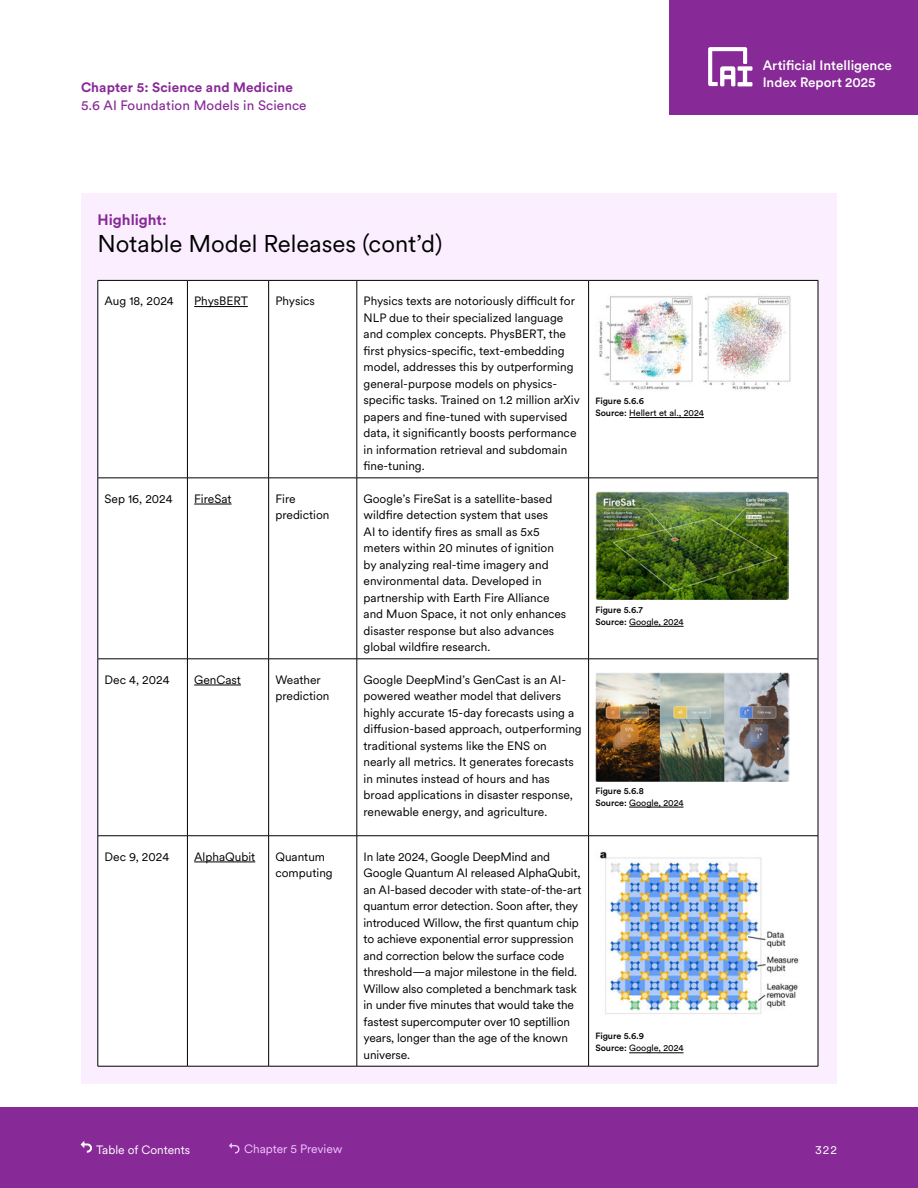
<style>
.page{position:relative;width:918px;height:1188px;background:#fff}
.page>*{position:absolute;margin:0;border:0;box-sizing:border-box;transform-origin:0 0}
.t1{font:24px "Circular XX";color:#000}
.t2{font:700 15px "Circular Std";color:#872996}
.t3{font:500 13.5px/16.5px "Circular Std";color:#fff}
.t4{font:13.5px "Circular Std";letter-spacing:.01em;color:#872996}
.t5{font:700 13.5px "Circular Std";letter-spacing:.01em;color:#872996}
.t6{font:12px/16.5px "Circular XX";color:#000}
.t7{font:12px "Circular XX";color:#fff}
.t8{font:12px "Circular XX";color:#f0c6ff}
.t9{font:500 9px/12px "Circular Std";letter-spacing:-.005em;color:#000}
.s1{font-weight:400}
</style>
<div class="page">
<div style="left:0;top:1107px;width:918px;height:81px;background:#872996"></div>
<div style="left:670px;top:0;width:248px;height:114px;background:#872996"></div>
<svg style="left:708px;top:47px;width:44px;height:39px"></svg>
<svg style="left:81px;top:1141px;width:11px;height:12px"></svg>
<svg style="left:229px;top:1143px;width:11px;height:11px"></svg>
<div style="left:81px;top:193px;width:756px;height:891px;background:#fbefff"></div>
<div style="left:99px;top:281px;width:719px;height:785px;background:#fff"></div>
<hr style="left:98px;top:280px;width:89px;height:1px;background:#000">
<hr style="left:98px;top:281px;width:1px;height:197px;background:#000">
<hr style="left:187px;top:280px;width:82px;height:1px;background:#000">
<hr style="left:187px;top:281px;width:1px;height:197px;background:#000">
<hr style="left:269px;top:280px;width:88px;height:1px;background:#000">
<hr style="left:268px;top:281px;width:1px;height:197px;background:#000">
<hr style="left:357px;top:280px;width:232px;height:1px;background:#000">
<hr style="left:357px;top:281px;width:1px;height:197px;background:#000">
<hr style="left:589px;top:280px;width:229px;height:1px;background:#000">
<hr style="left:588px;top:281px;width:1px;height:197px;background:#000">
<hr style="left:818px;top:281px;width:1px;height:197px;background:#000">
<hr style="left:98px;top:478px;width:89px;height:1px;background:#000">
<hr style="left:98px;top:478px;width:1px;height:181px;background:#000">
<hr style="left:187px;top:478px;width:82px;height:1px;background:#000">
<hr style="left:187px;top:478px;width:1px;height:181px;background:#000">
<hr style="left:269px;top:478px;width:88px;height:1px;background:#000">
<hr style="left:268px;top:478px;width:1px;height:181px;background:#000">
<hr style="left:357px;top:478px;width:232px;height:1px;background:#000">
<hr style="left:357px;top:478px;width:1px;height:181px;background:#000">
<hr style="left:589px;top:478px;width:229px;height:1px;background:#000">
<hr style="left:588px;top:478px;width:1px;height:181px;background:#000">
<hr style="left:818px;top:478px;width:1px;height:181px;background:#000">
<hr style="left:98px;top:659px;width:89px;height:1px;background:#000">
<hr style="left:98px;top:659px;width:1px;height:177px;background:#000">
<hr style="left:187px;top:659px;width:82px;height:1px;background:#000">
<hr style="left:187px;top:659px;width:1px;height:177px;background:#000">
<hr style="left:269px;top:659px;width:88px;height:1px;background:#000">
<hr style="left:268px;top:659px;width:1px;height:177px;background:#000">
<hr style="left:357px;top:659px;width:232px;height:1px;background:#000">
<hr style="left:357px;top:659px;width:1px;height:177px;background:#000">
<hr style="left:589px;top:659px;width:229px;height:1px;background:#000">
<hr style="left:588px;top:659px;width:1px;height:177px;background:#000">
<hr style="left:818px;top:659px;width:1px;height:177px;background:#000">
<hr style="left:98px;top:835px;width:89px;height:1px;background:#000">
<hr style="left:98px;top:836px;width:1px;height:230px;background:#000">
<hr style="left:187px;top:835px;width:82px;height:1px;background:#000">
<hr style="left:187px;top:836px;width:1px;height:230px;background:#000">
<hr style="left:269px;top:835px;width:88px;height:1px;background:#000">
<hr style="left:268px;top:836px;width:1px;height:230px;background:#000">
<hr style="left:357px;top:835px;width:232px;height:1px;background:#000">
<hr style="left:357px;top:836px;width:1px;height:230px;background:#000">
<hr style="left:589px;top:835px;width:229px;height:1px;background:#000">
<hr style="left:588px;top:836px;width:1px;height:230px;background:#000">
<hr style="left:818px;top:836px;width:1px;height:230px;background:#000">
<hr style="left:98px;top:1066px;width:89px;height:1px;background:#000">
<hr style="left:187px;top:1066px;width:82px;height:1px;background:#000">
<hr style="left:269px;top:1066px;width:88px;height:1px;background:#000">
<hr style="left:357px;top:1066px;width:232px;height:1px;background:#000">
<hr style="left:589px;top:1066px;width:229px;height:1px;background:#000">
<hr style="left:194px;top:306px;width:54px;height:1px;background:#000">
<hr style="left:629px;top:417px;width:75px;height:1px;background:#000">
<img style="left:595px;top:294px;width:197px;height:98px">
<hr style="left:194px;top:504px;width:38px;height:1px;background:#000">
<hr style="left:629px;top:626px;width:55px;height:1px;background:#000">
<img style="left:595px;top:491px;width:193px;height:109px">
<hr style="left:194px;top:685px;width:47px;height:1px;background:#000">
<hr style="left:629px;top:807px;width:55px;height:1px;background:#000">
<img style="left:595px;top:672px;width:195px;height:110px">
<hr style="left:194px;top:862px;width:61px;height:1px;background:#000">
<hr style="left:629px;top:1053px;width:55px;height:1px;background:#000">
<img style="left:595px;top:849px;width:205px;height:166px">
<p class="t5" style="left:81px;top:78px;width:214px">Chapter 5: Science and Medicine</p>
<p class="t4" style="left:81px;top:97px;width:227px">5.6 AI Foundation Models in Science</p>
<p class="t2" style="left:98px;top:210px;width:71px">Highlight:</p>
<h1 class="t1" style="left:98px;top:227px;width:346px">Notable Model Releases (cont’d)</h1>
<p class="t6" style="left:105px;top:292px;width:71px">Aug 18, 2024</p>
<p class="t6" style="left:194px;top:292px;width:55px">PhysBERT</p>
<p class="t6" style="left:275px;top:292px;width:41px">Physics</p>
<p class="t6" style="left:364px;top:292px;width:218px">Physics texts are notoriously difficult for NLP due to their specialized language and complex concepts. PhysBERT, the first physics-specific, text-embedding model, addresses this by outperforming general-purpose models on physics&shy;specific tasks. Trained on 1.2 million arXiv papers and fine-tuned with supervised data, it significantly boosts performance in information retrieval and subdomain fine-tuning.</p>
<p class="t6" style="left:105px;top:490px;width:70px">Sep 16, 2024</p>
<p class="t6" style="left:194px;top:490px;width:39px">FireSat</p>
<p class="t6" style="left:275px;top:490px;width:56px">Fire prediction</p>
<p class="t6" style="left:364px;top:490px;width:204px">Google’s FireSat is a satellite-based wildfire detection system that uses<br>AI to identify fires as small as 5x5 meters within 20 minutes of ignition by analyzing real-time imagery and environmental data. Developed in partnership with Earth Fire Alliance and Muon Space, it not only enhances disaster response but also advances global wildfire research.</p>
<p class="t6" style="left:105px;top:671px;width:67px">Dec 4, 2024</p>
<p class="t6" style="left:194px;top:671px;width:48px">GenCast</p>
<p class="t6" style="left:275px;top:671px;width:56px">Weather prediction</p>
<p class="t6" style="left:364px;top:671px;width:220px">Google DeepMind’s GenCast is an AI&shy;powered weather model that delivers highly accurate 15-day forecasts using a diffusion-based approach, outperforming traditional systems like the ENS on nearly all metrics. It generates forecasts in minutes instead of hours and has broad applications in disaster response, renewable energy, and agriculture.</p>
<p class="t6" style="left:105px;top:848px;width:66px">Dec 9, 2024</p>
<p class="t6" style="left:194px;top:848px;width:63px">AlphaQubit</p>
<p class="t6" style="left:275px;top:848px;width:59px">Quantum computing</p>
<p class="t6" style="left:364px;top:848px;width:219px">In late 2024, Google DeepMind and Google Quantum AI released AlphaQubit, an AI-based decoder with state-of-the-art quantum error detection. Soon after, they introduced Willow, the first quantum chip to achieve exponential error suppression and correction below the surface code threshold—a major milestone in the field.<br>Willow also completed a benchmark task in under five minutes that would take the fastest supercomputer over 10 septillion years, longer than the age of the known universe.</p>
<p class="t9" style="left:595px;top:395px;width:110px">Figure 5.6.6<br>Source: <span class="s1">Hellert et al., 2024</span></p>
<p class="t9" style="left:595px;top:603px;width:90px">Figure 5.6.7<br>Source: <span class="s1">Google, 2024</span></p>
<p class="t9" style="left:595px;top:784px;width:90px">Figure 5.6.8<br>Source: <span class="s1">Google, 2024</span></p>
<p class="t9" style="left:595px;top:1030px;width:90px">Figure 5.6.9<br>Source: <span class="s1">Google, 2024</span></p>
<p class="t7" style="left:96px;top:1141px;width:95px">Table of Contents</p>
<p class="t8" style="left:244px;top:1141px;width:100px">Chapter 5 Preview</p>
<p class="t3" style="left:763px;top:57px;width:131px">Artificial Intelligence<br>Index Report 2025</p>
<p class="t7" style="left:815px;top:1141px;width:23px">322</p>
</div>
